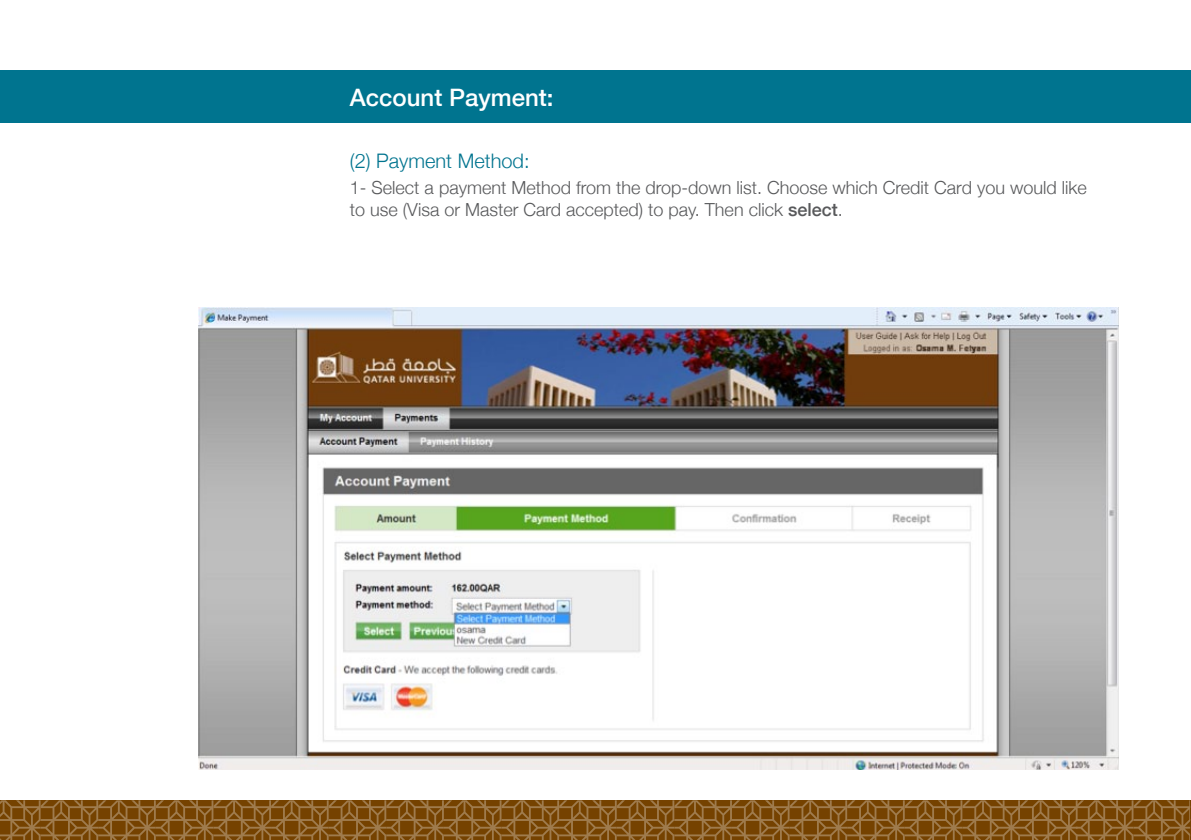
<style>
.page{position:relative;width:1191px;height:840px;background:#fff}
.page>*{position:absolute;margin:0;border:0;box-sizing:border-box;transform-origin:0 0}
.t1{font:500 24px "Helvetica Neue";color:#fff}
.t2{font:300 20px "Helvetica Neue";color:#00748f}
.t3{font:300 18px/21.6px "Helvetica Neue";color:#58595b}
.s1{font-weight:500}
</style>
<div class="page">
<div style="left:0;top:71px;width:1191px;height:52px;background:#00748f"></div>
<svg style="left:0;top:800px;width:1191px;height:39px;background:#83561b"></svg>
<img style="left:198px;top:308px;width:921px;height:460px">
<h1 class="t1" style="left:350px;top:78px;width:205px">Account Payment:</h1>
<p class="t2" style="left:350px;top:145px;width:181px">(2) Payment Method:</p>
<p class="t3" style="left:350px;top:176px;width:738px">1- Select a payment Method from the drop-down list. Choose which Credit Card you would like to use (Visa or Master Card accepted) to pay. Then click <span class="s1">select</span>.</p>
</div>
